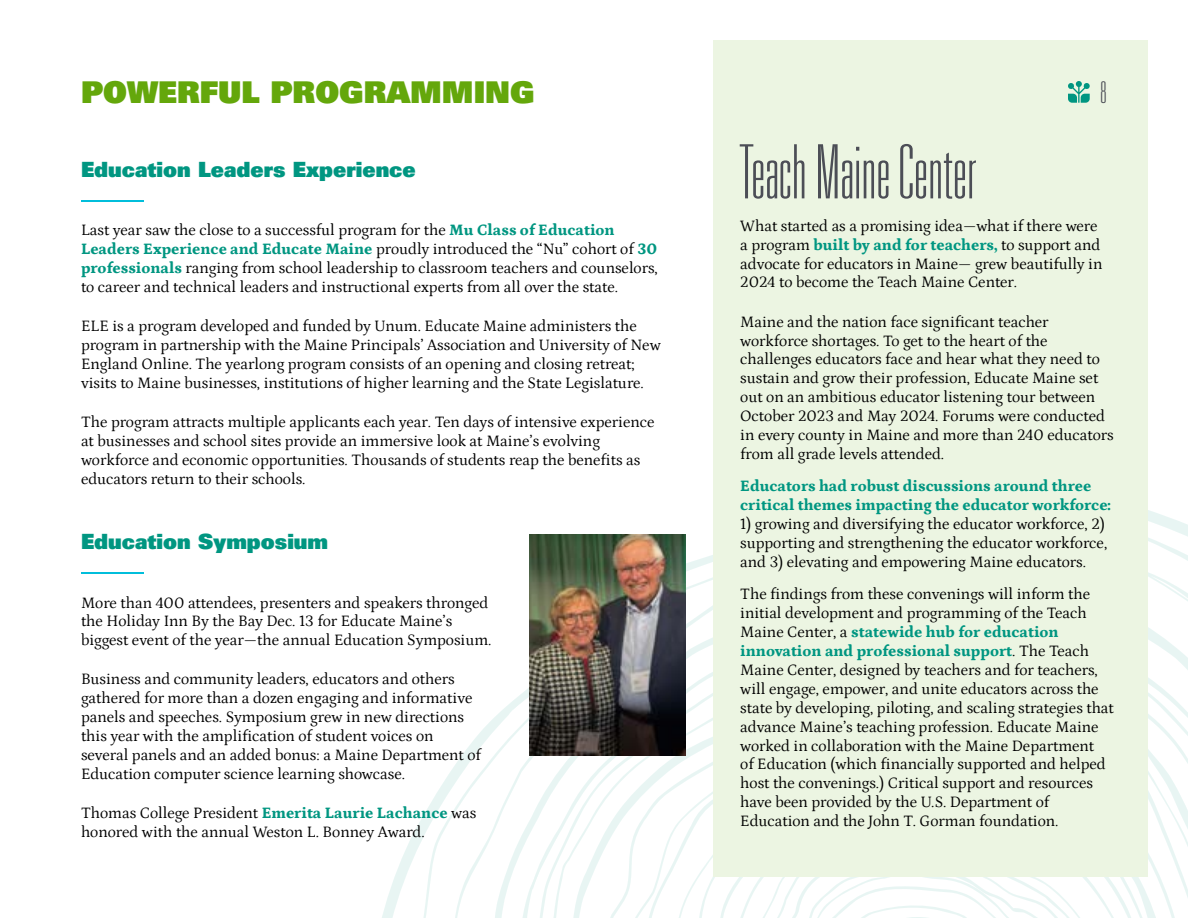
<style>
.page{position:relative;width:1188px;height:918px;background:#fff}
.page>*{position:absolute;margin:0;border:0;box-sizing:border-box;transform-origin:0 0}
.t1{font:75px "Univers LT Pro Thin Ult Cond";color:#4c4e56}
.t2{font:30px "Univers LT Pro 85 X Black";color:#64a70b}
.t3{font:30px "Univers LT Pro Thin Ult Cond";color:#4c4e56}
.t4{font:21px "Univers LT Pro 85 X Black";color:#009681}
.t5{font:15.75px/18.9px "Petrona";color:#000}
.t6{font:800 15.75px/18.9px "Petrona";color:#009681}
.t7{font:7.8px "Univers LT Pro 85 X Black";color:#01bedb;scale:8 1}
.s1{font-weight:800;color:#009681}
</style>
<div class="page">
<svg style="left:686px;top:555px;width:27px;height:104px"></svg>
<svg style="left:1148px;top:510px;width:40px;height:153px"></svg>
<svg style="left:382px;top:696px;width:137px;height:222px"></svg>
<svg style="left:519px;top:663px;width:669px;height:255px"></svg>
<div style="left:713px;top:40px;width:435px;height:838px;background:#ecf5e2"></div>
<svg style="left:1068px;top:81px;width:22px;height:22px"></svg>
<img style="left:529px;top:534px;width:157px;height:222px">
<h2 class="t2" style="left:81px;top:72px;width:455px">POWERFUL PROGRAMMING</h2>
<h2 class="t3" style="left:1100px;top:75px;width:8px">8</h2>
<h3 class="t4" style="left:81px;top:156px;width:336px">Education Leaders Experience</h3>
<p class="t7" style="left:81px;top:195px;width:9px">—</p>
<p class="t5" style="left:81px;top:219px;width:578px">Last year saw the close to a successful program for the <span class="s1">Mu Class of Education Leaders Experience and Educate Maine</span> proudly introduced the “Nu” cohort of <span class="s1">30 professionals</span> ranging from school leadership to classroom teachers and counselors, to career and technical leaders and instructional experts from all over the state.</p>
<p class="t5" style="left:81px;top:315px;width:581px">ELE is a program developed and funded by Unum. Educate Maine administers the program in partnership with the Maine Principals’ Association and University of New England Online. The yearlong program consists of an opening and closing retreat; visits to Maine businesses, institutions of higher learning and the State Legislature.</p>
<p class="t5" style="left:81px;top:411px;width:575px">The program attracts multiple applicants each year. Ten days of intensive experience at businesses and school sites provide an immersive look at Maine’s evolving workforce and economic opportunities. Thousands of students reap the benefits as educators return to their schools.</p>
<h3 class="t4" style="left:81px;top:528px;width:249px">Education Symposium</h3>
<p class="t7" style="left:81px;top:567px;width:9px">—</p>
<p class="t5" style="left:81px;top:592px;width:412px">More than 400 attendees, presenters and speakers thronged the Holiday Inn By the Bay Dec. 13 for Educate Maine’s biggest event of the year—the annual Education Symposium.</p>
<p class="t5" style="left:81px;top:669px;width:401px">Business and community leaders, educators and others gathered for more than a dozen engaging and informative panels and speeches. Symposium grew in new directions this year with the amplification of student voices on several panels and an added bonus: a Maine Department of Education computer science learning showcase.</p>
<p class="t5" style="left:81px;top:802px;width:397px">Thomas College President <span class="s1">Emerita Laurie Lachance</span> was honored with the annual Weston L. Bonney Award.</p>
<h1 class="t1" style="left:740px;top:129px;width:238px">Teach Maine Center</h1>
<p class="t5" style="left:740px;top:215px;width:364px">What started as a promising idea—what if there were a program <span class="s1">built by and for teachers,</span> to support and advocate for educators in Maine— grew beautifully in 2024 to become the Teach Maine Center.</p>
<p class="t5" style="left:740px;top:311px;width:375px">Maine and the nation face significant teacher workforce shortages. To get to the heart of the challenges educators face and hear what they need to sustain and grow their profession, Educate Maine set out on an ambitious educator listening tour between October 2023 and May 2024. Forums were conducted in every county in Maine and more than 240 educators from all grade levels attended.</p>
<p class="t6" style="left:740px;top:475px;width:372px">Educators had robust discussions around three critical themes impacting the educator workforce:</p>
<p class="t5" style="left:740px;top:513px;width:369px">1) growing and diversifying the educator workforce, 2) supporting and strengthening the educator workforce, and 3) elevating and empowering Maine educators.</p>
<p class="t5" style="left:740px;top:584px;width:375px">The findings from these convenings will inform the initial development and programming of the Teach Maine Center, a <span class="s1">statewide hub for education innovation and professional support</span>. The Teach Maine Center, designed by teachers and for teachers, will engage, empower, and unite educators across the state by developing, piloting, and scaling strategies that advance Maine’s teaching profession. Educate Maine worked in collaboration with the Maine Department<br>of Education (which financially supported and helped host the convenings.) Critical support and resources have been provided by the U.S. Department of Education and the John T. Gorman foundation.</p>
</div>
